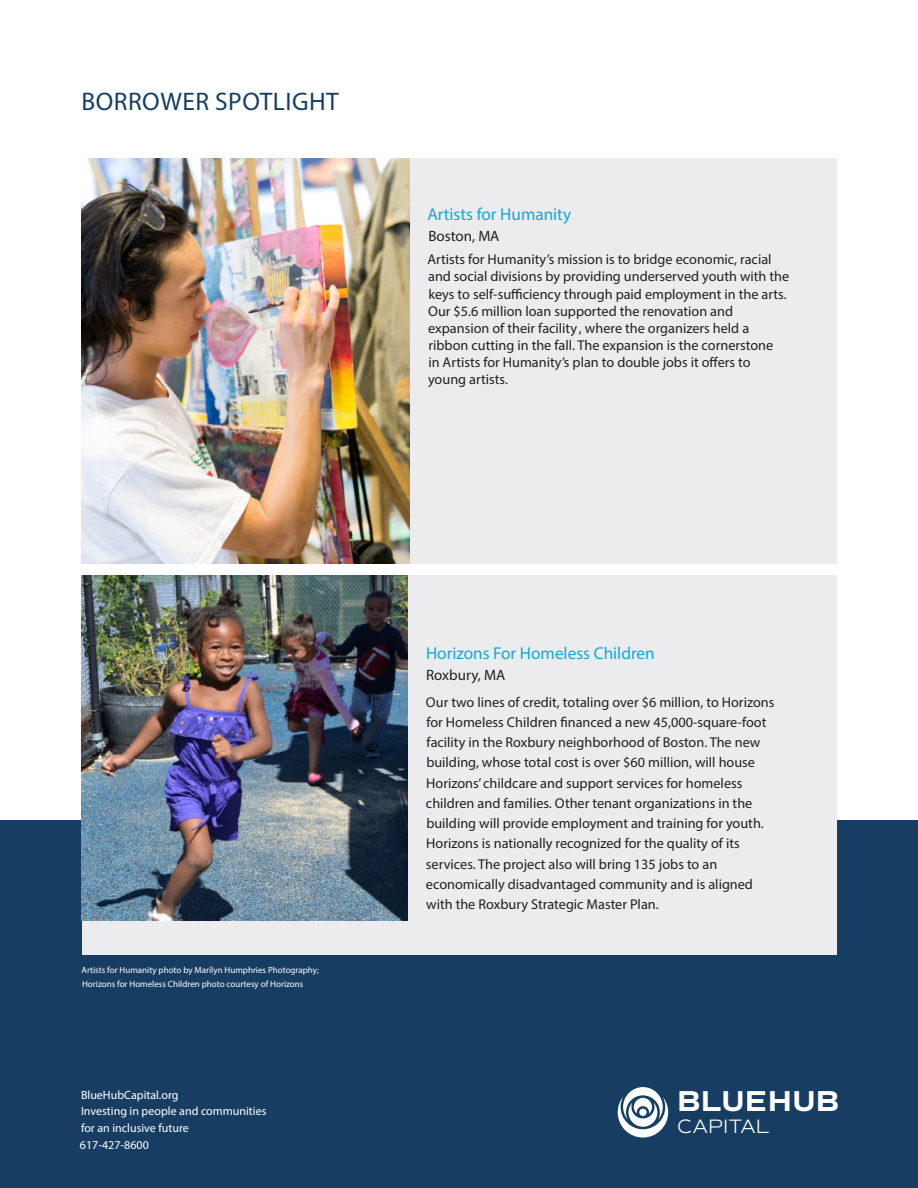
<style>
.page{position:relative;width:918px;height:1188px;background:#fff}
.page>*{position:absolute;margin:0;border:0;box-sizing:border-box;transform-origin:0 0}
.t1{font:700 29.25px "Commuters Sans";letter-spacing:.01em;color:#fff}
.Header_1{font:25.5px "Myriad Pro";letter-spacing:.02em;color:#173e62}
.t2{font:300 19.8px "Commuters Sans";letter-spacing:-.005em;color:#fff}
.Header_3{font:17.25px "Myriad Pro";color:#12a8d7}
.town_name{font:15px "Myriad Pro";color:#231f20}
.Body{font:14.25px "Myriad Pro";color:#231f20}
.Body_indented{font:12px/16.5px "Myriad Pro";color:#fff}
.Photo_credit{font:9px "Myriad Pro";color:#fff}
</style>
<div class="page">
<div style="left:0;top:821px;width:918px;height:367px;background:#173e62"></div>
<svg style="left:618px;top:1087px;width:50px;height:51px"></svg>
<div style="left:82px;top:159px;width:755px;height:405px;background:#ececee"></div>
<img style="left:82px;top:159px;width:327px;height:405px">
<div style="left:82px;top:575px;width:755px;height:380px;background:#ececee"></div>
<img style="left:82px;top:575px;width:325px;height:346px">
<p class="Header_1" style="left:81px;top:85px;width:259px">BORROWER SPOTLIGHT</p>
<p class="Header_3" style="left:427px;top:204px;width:145px">Artists for Humanity</p>
<p class="town_name" style="left:428px;top:226px;width:73px">Boston, MA</p>
<p class="Body" style="left:427px;top:251px;width:346px">Artists for Humanity’s mission is to bridge economic, racial</p>
<p class="Body" style="left:428px;top:268px;width:363px">and social divisions by providing underserved youth with the</p>
<p class="Body" style="left:428px;top:285px;width:360px">keys to self-sufficiency through paid employment in the arts.</p>
<p class="Body" style="left:428px;top:302px;width:306px">Our $5.6 million loan supported the renovation and</p>
<p class="Body" style="left:428px;top:319px;width:323px">expansion of their facility , where the organizers held a</p>
<p class="Body" style="left:428px;top:336px;width:346px">ribbon cutting in the fall. The expansion is the cornerstone</p>
<p class="Body" style="left:428px;top:353px;width:324px">in Artists for Humanity’s plan to double jobs it offers to</p>
<p class="Body" style="left:428px;top:371px;width:81px">young artists.</p>
<p class="Photo_credit" style="left:82px;top:965px;width:239px">Artists for Humanity photo by Marilyn Humphries Photography;</p>
<p class="Photo_credit" style="left:82px;top:978px;width:223px">Horizons for Homeless Children photo courtesy of Horizons</p>
<p class="Header_3" style="left:426px;top:643px;width:230px">Horizons For Homeless Children</p>
<p class="town_name" style="left:426px;top:665px;width:81px">Roxbury, MA</p>
<p class="Body" style="left:426px;top:693px;width:350px">Our two lines of credit, totaling over $6 million, to Horizons</p>
<p class="Body" style="left:427px;top:713px;width:342px">for Homeless Children financed a new 45,000-square-foot</p>
<p class="Body" style="left:427px;top:733px;width:335px">facility in the Roxbury neighborhood of Boston. The new</p>
<p class="Body" style="left:426px;top:754px;width:330px">building, whose total cost is over $60 million, will house</p>
<p class="Body" style="left:426px;top:774px;width:318px">Horizons’ childcare and support services for homeless</p>
<p class="Body" style="left:426px;top:794px;width:328px">children and families. Other tenant organizations in the</p>
<p class="Body" style="left:426px;top:814px;width:339px">building will provide employment and training for youth.</p>
<p class="Body" style="left:426px;top:835px;width:315px">Horizons is nationally recognized for the quality of its</p>
<p class="Body" style="left:426px;top:855px;width:293px">services. The project also will bring 135 jobs to an</p>
<p class="Body" style="left:426px;top:875px;width:329px">economically disadvantaged community and is aligned</p>
<p class="Body" style="left:426px;top:895px;width:234px">with the Roxbury Strategic Master Plan.</p>
<p class="Body_indented" style="left:81px;top:1086px;width:187px">BlueHubCapital.org<br>Investing in people and communities for an inclusive future</p>
<h1 class="t1" style="left:677px;top:1083px;width:164px">BLUEHUB</h1>
<h3 class="t2" style="left:677px;top:1115px;width:94px">CAPITAL</h3>
<p class="Body_indented" style="left:80px;top:1137px;width:70px">617-427-8600</p>
</div>
